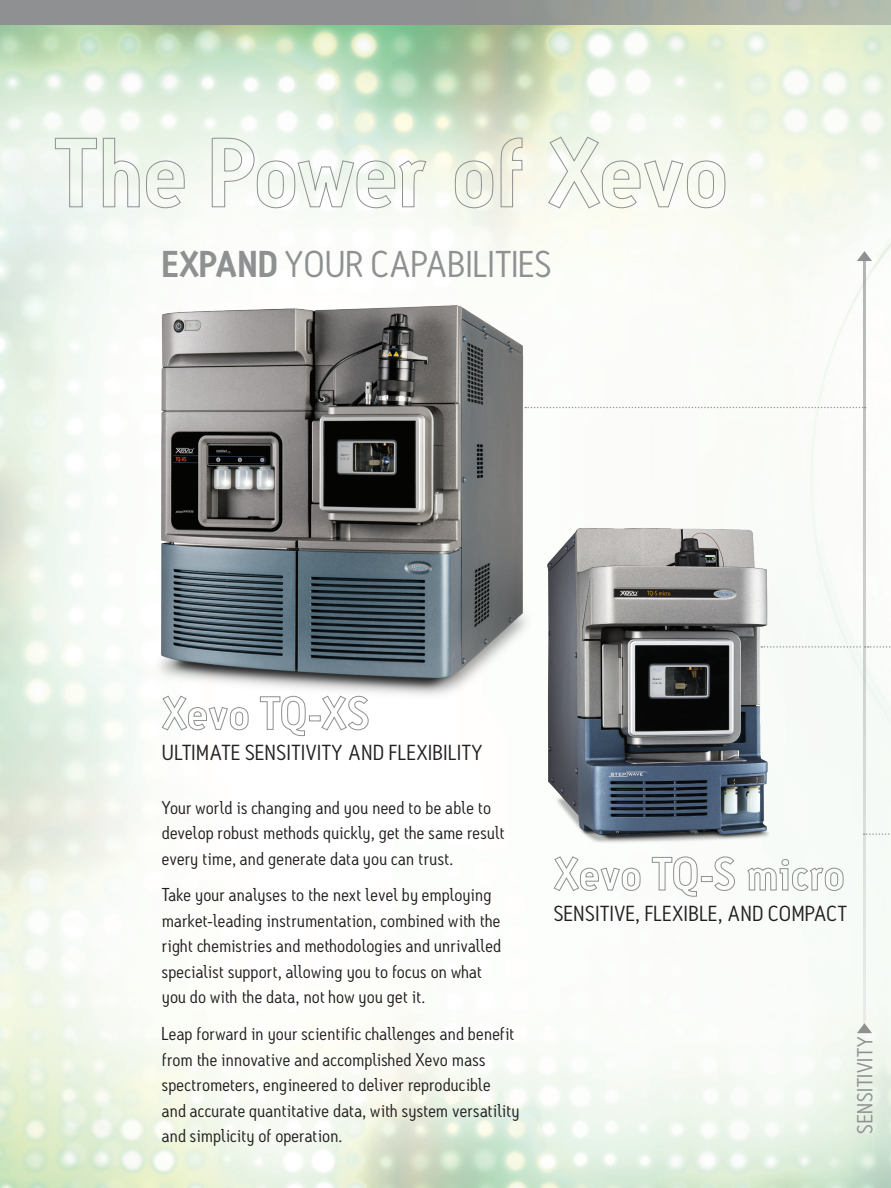
<style>
.page{position:relative;width:891px;height:1188px;background:#fff}
.page>*{position:absolute;margin:0;border:0;box-sizing:border-box;transform-origin:0 0}
.t1{font:36px "Antitled OT";letter-spacing:.025em;color:#8e9091;scale:1.05 1}
.t2{font:21px "Antitled OT";letter-spacing:.04em;color:#231f20;scale:1.05 1}
.t3{font:21px "Antitled OT";letter-spacing:.035em;color:#8e9091;scale:1.05 1}
.t4{font:18px/25.5px "Antitled OT";letter-spacing:.01em;color:#231f20;scale:1.05 1}
.s1{font-weight:600}
</style>
<div class="page">
<div style="left:0;top:0;width:891px;height:25px;background:linear-gradient(to right,#838489,#adb3a6)"></div>
<img style="left:547px;top:509px;width:234px;height:346px">
<svg style="left:553px;top:856px;width:88px;height:36px"></svg>
<svg style="left:652px;top:856px;width:46px;height:41px"></svg>
<div style="left:701px;top:876px;width:12px;height:6px;border:1px solid #8e9091"></div>
<svg style="left:714px;top:856px;width:21px;height:35px"></svg>
<svg style="left:747px;top:859px;width:97px;height:32px"></svg>
<svg style="left:55px;top:138px;width:42px;height:70px"></svg>
<svg style="left:103px;top:138px;width:37px;height:70px"></svg>
<svg style="left:146px;top:160px;width:39px;height:49px"></svg>
<svg style="left:211px;top:137px;width:216px;height:72px"></svg>
<svg style="left:455px;top:160px;width:39px;height:49px;background:#e6e9dd"></svg>
<svg style="left:500px;top:137px;width:23px;height:71px;background:#e7e7da"></svg>
<svg style="left:548px;top:136px;width:178px;height:73px"></svg>
<svg style="left:161px;top:707px;width:88px;height:24px"></svg>
<svg style="left:266px;top:707px;width:40px;height:29px"></svg>
<div style="left:309px;top:715px;width:12px;height:6px;border:1px solid #8e9091"></div>
<svg style="left:321px;top:707px;width:48px;height:24px"></svg>
<hr style="left:863px;top:260px;width:3px;height:773px;background:#8e9091">
<svg style="left:857px;top:251px;width:15px;height:10px"></svg>
<svg style="left:857px;top:1023px;width:15px;height:10px"></svg>
<svg style="left:761px;top:646px;width:130px;height:2px"></svg>
<svg style="left:552px;top:407px;width:312px;height:1px"></svg>
<svg style="left:864px;top:833px;width:27px;height:2px"></svg>
<img style="left:124px;top:294px;width:428px;height:413px">
<h1 class="t1" style="left:162px;top:242px;width:372px"><span class="s1">EXPAND</span> YOUR CAPABILITIES</h1>
<p class="t2" style="left:162px;top:740px;width:307px">ULTIMATE SENSITIVITY AND FLEXIBILITY</p>
<p class="t4" style="left:162px;top:794px;width:328px">Your world is changing and you need to be able to develop robust methods quickly, get the same result every time, and generate data you can trust.</p>
<p class="t4" style="left:162px;top:882px;width:325px">Take your analyses to the next level by employing market-leading instrumentation, combined with the right chemistries and methodologies and unrivalled specialist support, allowing you to focus on what you do with the data, not how you get it.</p>
<p class="t4" style="left:162px;top:1021px;width:342px">Leap forward in your scientific challenges and benefit from the innovative and accomplished Xevo mass spectrometers, engineered to deliver reproducible<br>and accurate quantitative data, with system versatility and simplicity of operation.</p>
<p class="t2" style="left:554px;top:901px;width:280px">SENSITIVE, FLEXIBLE, AND COMPACT</p>
<p class="t3" style="left:853px;top:1134px;width:95px;rotate:-90deg">SENSITIVITY</p>
</div>
